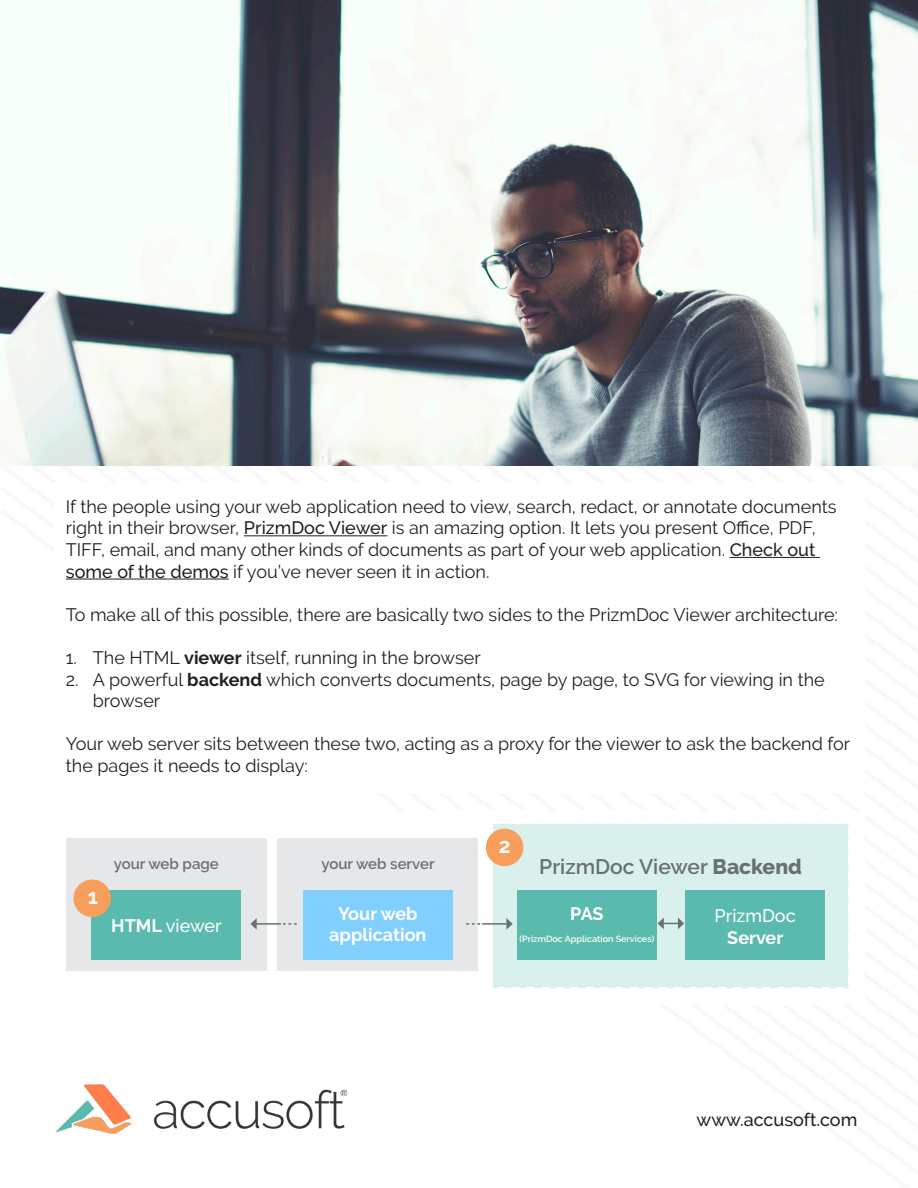
<style>
.page{position:relative;width:918px;height:1188px;background:#fff}
.page>*{position:absolute;margin:0;border:0;box-sizing:border-box;transform-origin:0 0}
.t1{font:600 21px "Raleway";color:#667270}
.t2{font:700 21px "Raleway";color:#fff}
.t3{font:18px/21.6px "Raleway";color:#231f20}
.t4{font:700 18px/21.6px "Raleway";color:#fff;text-align:center}
.t5{font:500 18px "Raleway";color:#fff}
.t6{font:500 18px "Raleway";color:#231f20}
.t7{font:600 15px "Raleway";color:#667270}
.t8{font:600 9px "Raleway";color:#fff}
.s1{font-weight:500}
.s2{font-weight:700}
.s3{font-weight:800}
</style>
<div class="page">
<div style="left:66px;top:838px;width:201px;height:132px;background:#e6e7e9"></div>
<img style="left:0;top:0;width:918px;height:465px">
<hr style="left:244px;top:535px;width:143px;height:1px;background:#231f20">
<hr style="left:730px;top:557px;width:90px;height:1px;background:#231f20">
<hr style="left:66px;top:579px;width:163px;height:1px;background:#231f20">
<img style="left:56px;top:1084px;width:292px;height:50px">
<div style="left:92px;top:890px;width:149px;height:69px;background:#5abaae"></div>
<div style="left:73px;top:880px;width:38px;height:37px;background:#f89e5b;border-radius:50%"></div>
<div style="left:277px;top:838px;width:201px;height:132px;background:#e6e7e9"></div>
<div style="left:303px;top:890px;width:149px;height:69px;background:#80cfff"></div>
<hr style="left:256px;top:923px;width:25px;height:2px;background:#667270">
<svg style="left:250px;top:918px;width:7px;height:12px"></svg>
<svg style="left:283px;top:923px;width:14px;height:2px"></svg>
<div style="left:492px;top:824px;width:357px;height:164px;background:#daf0ed"></div>
<div style="left:486px;top:829px;width:37px;height:37px;background:#f89e5b;border-radius:50%"></div>
<hr style="left:482px;top:923px;width:25px;height:2px;background:#667270">
<svg style="left:506px;top:918px;width:7px;height:12px"></svg>
<svg style="left:466px;top:923px;width:14px;height:2px"></svg>
<div style="left:517px;top:891px;width:140px;height:69px;background:#5abaae"></div>
<div style="left:685px;top:891px;width:140px;height:69px;background:#5abaae"></div>
<svg style="left:658px;top:918px;width:26px;height:11px"></svg>
<p class="t3" style="left:66px;top:496px;width:772px">If the people using your web application need to view, search, redact, or annotate documents right in their browser, <span class="s1">PrizmDoc Viewer</span> is an amazing option. It lets you present Office, PDF, TIFF, email, and many other kinds of documents as part of your web application. <span class="s1">Check out some of the demos</span> if you’ve never seen it in action.</p>
<p class="t3" style="left:66px;top:604px;width:774px">To make all of this possible, there are basically two sides to the PrizmDoc Viewer architecture:</p>
<p class="t3" style="left:66px;top:647px;width:416px">1. The HTML <span class="s2">viewer</span> itself, running in the browser</p>
<p class="t3" style="left:93px;top:668px;width:733px;text-indent:-27px">2. A powerful <span class="s2">backend</span> which converts documents, page by page, to SVG for viewing in the browser</p>
<p class="t3" style="left:66px;top:733px;width:786px">Your web server sits between these two, acting as a proxy for the viewer to ask the backend for the pages it needs to display:</p>
<p class="t2" style="left:88px;top:884px;width:12px">1</p>
<p class="t7" style="left:114px;top:855px;width:107px">your web page</p>
<p class="t5" style="left:111px;top:915px;width:112px"><span class="s2">HTML</span> viewer</p>
<p class="t2" style="left:499px;top:834px;width:13px">2</p>
<p class="t7" style="left:321px;top:855px;width:115px">your web server</p>
<p class="t1" style="left:539px;top:854px;width:264px">PrizmDoc Viewer <span class="s3">Backend</span></p>
<p class="t4" style="left:329px;top:902px;width:99px">Your web application</p>
<p class="t4" style="left:570px;top:903px;width:35px">PAS</p>
<p class="t5" style="left:715px;top:905px;width:83px">PrizmDoc</p>
<p class="t8" style="left:519px;top:934px;width:137px">(PrizmDoc Application Services)</p>
<p class="t4" style="left:727px;top:927px;width:58px">Server</p>
<p class="t6" style="left:697px;top:1109px;width:162px">www.accusoft.com</p>
</div>
